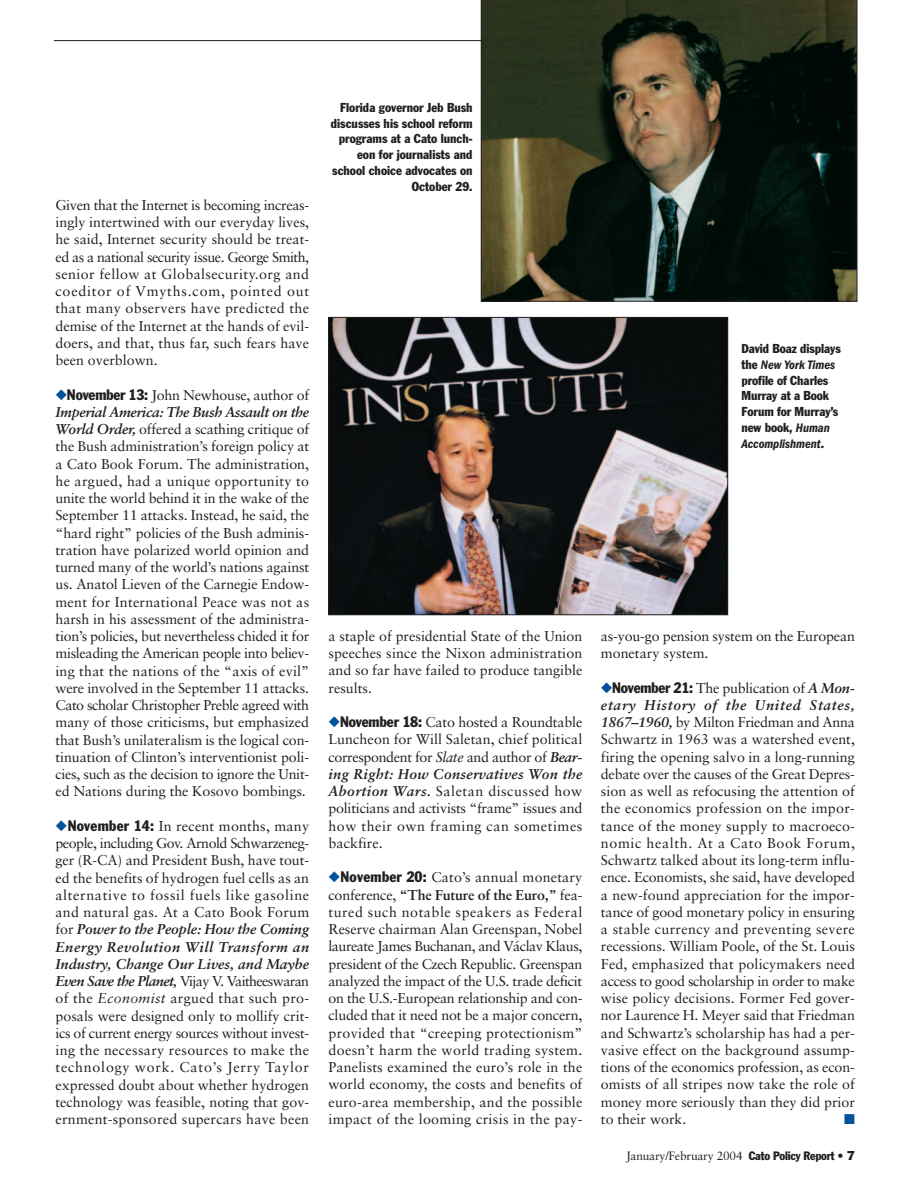
<style>
.page{position:relative;width:918px;height:1188px;background:#fff}
.page>*{position:absolute;margin:0;border:0;box-sizing:border-box;transform-origin:0 0}
.t1{font:14.25px/17.2px "Sabon";color:#231f20;text-align:justify}
.t2{font:14.25px "Zapf Dingbats";color:#01529a}
.t3{font:condensed 12.75px/15.8px "Franklin Gothic";color:#231f20;text-align:right}
.t4{font:12px "Sabon";letter-spacing:-.015em;color:#231f20}
.s1{color:#01529a}
.s2{font-family:"Franklin Gothic";font-stretch:condensed;font-size:15px}
.s3{font-weight:700;font-style:italic}
.s4{font-style:italic}
.s5{font-weight:700}
.s6{font-weight:600;font-style:italic}
.s7{font-family:"Franklin Gothic";font-stretch:condensed}
.s8{font-family:"Franklin Gothic"}
</style>
<div class="page">
<hr style="left:54px;top:40px;width:801px;height:1px;background:#231f20">
<svg style="left:481px;top:0;width:376px;height:301px;background:#2c3020"></svg>
<img style="left:330px;top:319px;width:396px;height:294px">
<div style="left:328px;top:317px;width:400px;height:298px;border:1px solid #231f20"></div>
<p class="t1" style="left:56px;top:198px;width:255px">Given that the Internet is becoming increas&shy;ingly intertwined with our everyday lives, he said, Internet security should be treat&shy;ed as a national security issue. George Smith, senior fellow at Globalsecurity.org and coeditor of Vmyths.com, pointed out that many observers have predicted the demise of the Internet at the hands of evil&shy;doers, and that, thus far, such fears have been overblown.</p>
<p class="t1" style="left:56px;top:387px;width:255px"><span class="s1">◆</span><span class="s2">November 13:</span> John Newhouse, author of <span class="s3">Imperial America: The Bush Assault on the World Order,</span> offered a scathing critique of the Bush administration’s foreign policy at a Cato Book Forum. The administration, he argued, had a unique opportunity to unite the world behind it in the wake of the September 11 attacks. Instead, he said, the “hard right” policies of the Bush adminis&shy;tration have polarized world opinion and turned many of the world’s nations against us. Anatol Lieven of the Carnegie Endow&shy;ment for International Peace was not as harsh in his assessment of the administra&shy;tion’s policies, but nevertheless chided it for misleading the American people into believ&shy;ing that the nations of the “axis of evil” were involved in the September 11 attacks.<br>Cato scholar Christopher Preble agreed with many of those criticisms, but emphasized that Bush’s unilateralism is the logical con&shy;tinuation of Clinton’s interventionist poli&shy;cies, such as the decision to ignore the Unit&shy;ed Nations during the Kosovo bombings.</p>
<p class="t1" style="left:56px;top:819px;width:255px"><span class="s1">◆</span><span class="s2">November 14:</span> In recent months, many people, including Gov. Arnold Schwarzeneg&shy;ger (R-CA) and President Bush, have tout&shy;ed the benefits of hydrogen fuel cells as an alternative to fossil fuels like gasoline and natural gas. At a Cato Book Forum for <span class="s3">Power to the People: How the Coming Energy Revolution Will Transform an Industry, Change Our Lives, and Maybe Even Save the Planet,</span> Vijay V. Vaitheeswaran of the <span class="s4">Economist</span> argued that such pro&shy;posals were designed only to mollify crit&shy;ics of current energy sources without invest&shy;ing the necessary resources to make the technology work. Cato’s Jerry Taylor expressed doubt about whether hydrogen technology was feasible, noting that gov&shy;ernment-sponsored supercars have been</p>
<p class="t3" style="left:331px;top:101px;width:143px">Florida governor Jeb Bush discusses his school reform programs at a Cato lunch&shy;eon for journalists and school choice advocates on<br>October 29.</p>
<p class="t1" style="left:328px;top:628px;width:255px">a staple of presidential State of the Union speeches since the Nixon administration and so far have failed to produce tangible results.</p>
<p class="t1" style="left:328px;top:715px;width:255px"><span class="s1">◆</span><span class="s2">November 18:</span> Cato hosted a Roundtable Luncheon for Will Saletan, chief political correspondent for <span class="s4">Slate</span> and author of <span class="s3">Bear&shy;ing Right: How Conservatives Won the Abortion Wars.</span> Saletan discussed how politicians and activists “frame” issues and how their own framing can sometimes backfire.</p>
<p class="t1" style="left:328px;top:870px;width:255px"><span class="s1">◆</span><span class="s2">November 20:</span> Cato’s annual monetary conference, <span class="s5">“The Future of the Euro,”</span> fea&shy;tured such notable speakers as Federal Reserve chairman Alan Greenspan, Nobel laureate James Buchanan, and Václav Klaus, president of the Czech Republic. Greenspan analyzed the impact of the U.S. trade deficit on the U.S.-European relationship and con&shy;cluded that it need not be a major concern, provided that “creeping protectionism” doesn’t harm the world trading system.<br>Panelists examined the euro’s role in the world economy, the costs and benefits of euro-area membership, and the possible impact of the looming crisis in the pay-</p>
<p class="t3" style="left:742px;top:342px;width:101px;text-align:left">David Boaz displays the <span class="s6">New York Times </span>profile of Charles<br>Murray at a Book<br>Forum for Murray’s new book, <span class="s6">Human<br>Accomplishment</span>.</p>
<p class="t1" style="left:601px;top:629px;width:255px">as-you-go pension system on the European monetary system.</p>
<p class="t1" style="left:601px;top:680px;width:256px"><span class="s1">◆</span><span class="s2">November 21:</span> The publication of <span class="s3">A Mon&shy;etary History of the United States, 1867–1960,</span> by Milton Friedman and Anna Schwartz in 1963 was a watershed event, firing the opening salvo in a long-running debate over the causes of the Great Depres&shy;sion as well as refocusing the attention of the economics profession on the impor&shy;tance of the money supply to macroeco&shy;nomic health. At a Cato Book Forum, Schwartz talked about its long-term influ&shy;ence. Economists, she said, have developed a new-found appreciation for the impor&shy;tance of good monetary policy in ensuring a stable currency and preventing severe recessions. William Poole, of the St. Louis Fed, emphasized that policymakers need access to good scholarship in order to make wise policy decisions. Former Fed gover&shy;nor Laurence H. Meyer said that Friedman and Schwartz’s scholarship has had a per&shy;vasive effect on the background assump&shy;tions of the economics profession, as econ&shy;omists of all stripes now take the role of money more seriously than they did prior to their work.</p>
<p class="t2" style="left:844px;top:1112px;width:12px">■</p>
<p class="t4" style="left:626px;top:1150px;width:230px">January/February 2004 <span class="s7">Cato Policy Report •</span> <span class="s8">7</span></p>
</div>
